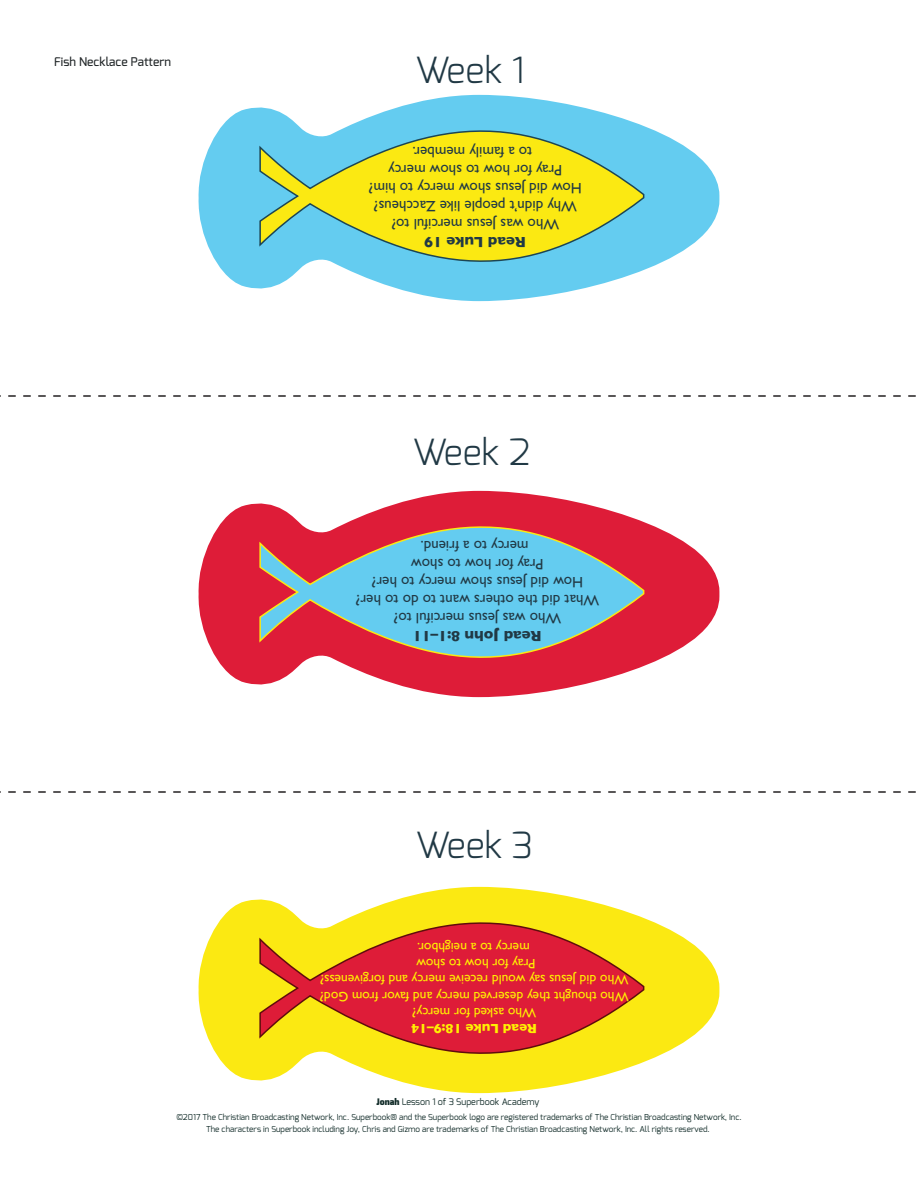
<style>
.page{position:relative;width:918px;height:1188px;background:#fff}
.page>*{position:absolute;margin:0;border:0;box-sizing:border-box;transform-origin:0 0}
.t1{font:300 36px "Exo";color:#213945}
.t2{font:15px/18px "Gill Sans";color:#213945;text-align:center}
.t3{font:700 15px "Gill Sans";color:#213945}
.t4{font:13.5px/16.2px "Gill Sans";color:#fff101;text-align:center}
.t5{font:700 13.5px "Gill Sans";color:#fff101}
.t6{font:500 12px "Exo";color:#212628}
.t7{font:9px "Exo";color:#122c29}
.t8{font:8.1px/12px "Exo";color:#122c29;text-align:center}
.s1{font-weight:900}
</style>
<div class="page">
<svg style="left:198px;top:886px;width:522px;height:208px"></svg>
<svg style="left:258px;top:903px;width:387px;height:171px;background:#ea862f"></svg>
<svg style="left:198px;top:490px;width:522px;height:208px"></svg>
<svg style="left:258px;top:507px;width:387px;height:171px;background:#a77d96"></svg>
<svg style="left:198px;top:94px;width:522px;height:208px"></svg>
<svg style="left:258px;top:111px;width:387px;height:171px;background:#afd886"></svg>
<svg style="left:0;top:395px;width:916px;height:2px"></svg>
<svg style="left:0;top:791px;width:916px;height:2px"></svg>
<h3 class="t6" style="left:54px;top:54px;width:118px">Fish Necklace Pattern</h3>
<h1 class="t1" style="left:415px;top:47px;width:111px">Week 1</h1>
<h2 class="t2" style="left:582px;top:234px;width:215px;rotate:-180deg">Who was Jesus merciful to?<br>Why didn’t people like Zaccheus?<br>How did Jesus show mercy to him?<br>Pray for how to show mercy<br>to a family member.</h2>
<h2 class="t3" style="left:526px;top:254px;width:103px;rotate:-180deg">Read Luke 19</h2>
<h1 class="t1" style="left:412px;top:429px;width:119px">Week 2</h1>
<h2 class="t2" style="left:599px;top:627px;width:245px;rotate:-180deg">Who was Jesus merciful to?<br>What did the others want to do to her?<br>How did Jesus show mercy to her?<br>Pray for how to show<br>mercy to a friend.</h2>
<h2 class="t3" style="left:542px;top:648px;width:130px;rotate:-180deg">Read John 8:1–11</h2>
<h1 class="t1" style="left:415px;top:822px;width:119px">Week 3</h1>
<h3 class="t4" style="left:629px;top:1021px;width:311px;rotate:-180deg">Who asked for mercy?<br>Who thought they deserved mercy and favor from God?<br>Who did Jesus say would receive mercy and forgiveness?<br>Pray for how to show<br>mercy to a neighbor.</h3>
<h3 class="t5" style="left:537px;top:1039px;width:128px;rotate:-180deg">Read Luke 18:9–14</h3>
<p class="t7" style="left:377px;top:1096px;width:164px"><span class="s1">Jonah</span> Lesson 1 of 3 Superbook Academy</p>
<p class="t8" style="left:176px;top:1111px;width:567px">©2017 The Christian Broadcasting Network, Inc. Superbook® and the Superbook logo are registered trademarks of The Christian Broadcasting Network, Inc.<br>The characters in Superbook including Joy, Chris and Gizmo are trademarks of The Christian Broadcasting Network, Inc. All rights reserved.</p>
</div>
